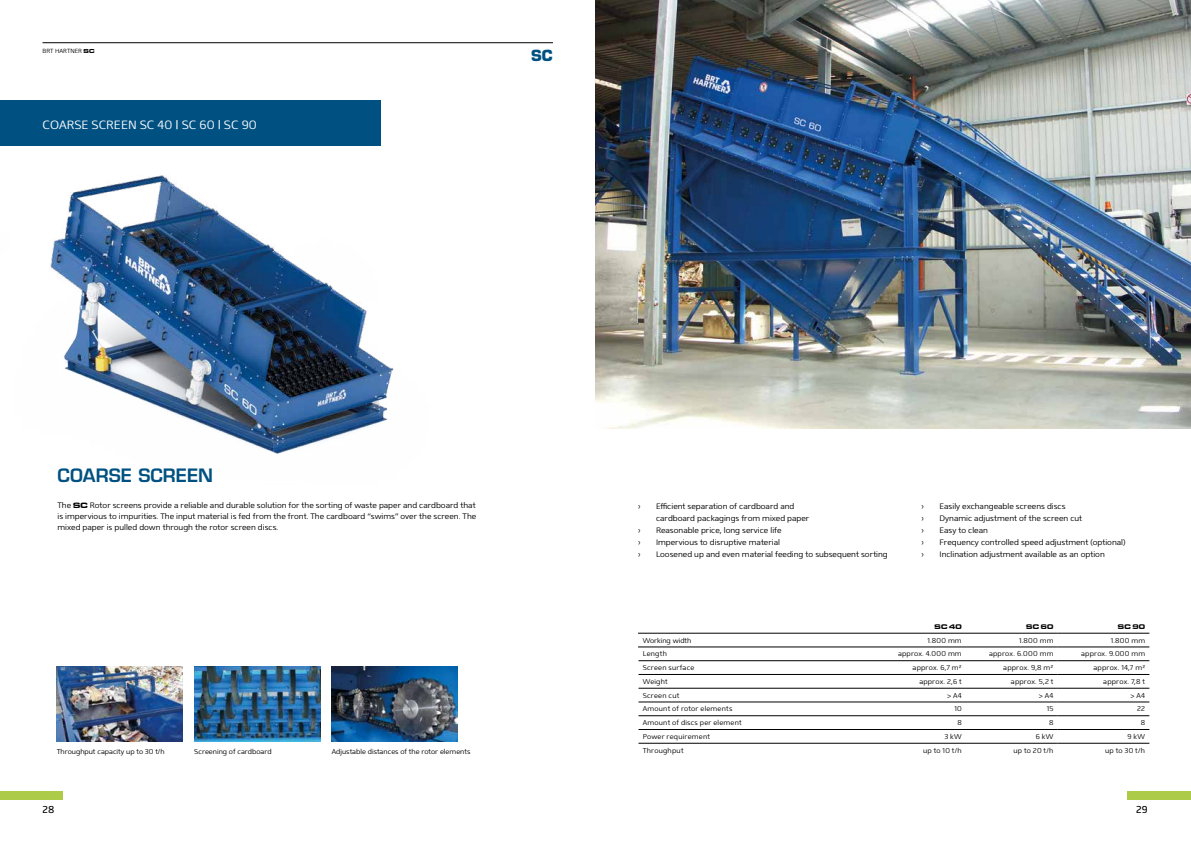
<style>
.page{position:relative;width:1191px;height:842px;background:#fff}
.page>*{position:absolute;margin:0;border:0;box-sizing:border-box;transform-origin:0 0}
.t1{font:600 18px "Eurostile LT Std";color:#005182}
.t2{font:700 15px "Eurostile LT Std";color:#005182}
.t3{font:300 12px "Mentone";color:#fff}
.t4{font:10px "Mentone";color:#000}
.t5{font:300 8px/11px "Mentone";color:#000;text-align:justify}
.t6{font:300 7px "Mentone";letter-spacing:.025em;color:#000}
.t7{font:300 7px "Mentone";color:#000}
.t8{font:700 expanded 7px "Eurostile MN";letter-spacing:.03em;color:#000}
.t9{font:300 6px "Mentone";color:#000}
.s1{font-family:"Eurostile MN";font-weight:700;font-stretch:expanded}
.s2{font-weight:400}
</style>
<div class="page">
<hr style="left:43px;top:43px;width:510px;height:1px;background:#000">
<div style="left:1127px;top:791px;width:64px;height:8px;background:#accb48"></div>
<div style="left:0;top:791px;width:63px;height:8px;background:#accb48"></div>
<img style="left:595px;top:0;width:596px;height:428px">
<img style="left:194px;top:666px;width:126px;height:75px">
<img style="left:57px;top:666px;width:126px;height:75px">
<img style="left:332px;top:666px;width:126px;height:75px">
<div style="left:0;top:100px;width:381px;height:45px;background:#005182"></div>
<img style="left:50px;top:175px;width:344px;height:279px">
<hr style="left:638px;top:633px;width:156px;height:1px;background:#000">
<hr style="left:638px;top:647px;width:156px;height:1px;background:#000">
<hr style="left:794px;top:633px;width:172px;height:1px;background:#000">
<hr style="left:966px;top:633px;width:91px;height:1px;background:#000">
<hr style="left:1057px;top:633px;width:92px;height:1px;background:#000">
<hr style="left:794px;top:647px;width:172px;height:1px;background:#000">
<hr style="left:966px;top:647px;width:91px;height:1px;background:#000">
<hr style="left:1057px;top:647px;width:92px;height:1px;background:#000">
<hr style="left:638px;top:660px;width:156px;height:1px;background:#000">
<hr style="left:794px;top:660px;width:172px;height:1px;background:#000">
<hr style="left:966px;top:660px;width:91px;height:1px;background:#000">
<hr style="left:1057px;top:660px;width:92px;height:1px;background:#000">
<hr style="left:638px;top:674px;width:156px;height:1px;background:#000">
<hr style="left:794px;top:674px;width:172px;height:1px;background:#000">
<hr style="left:966px;top:674px;width:91px;height:1px;background:#000">
<hr style="left:1057px;top:674px;width:92px;height:1px;background:#000">
<hr style="left:638px;top:688px;width:156px;height:1px;background:#000">
<hr style="left:794px;top:688px;width:172px;height:1px;background:#000">
<hr style="left:966px;top:688px;width:91px;height:1px;background:#000">
<hr style="left:1057px;top:688px;width:92px;height:1px;background:#000">
<hr style="left:638px;top:702px;width:156px;height:1px;background:#000">
<hr style="left:794px;top:702px;width:172px;height:1px;background:#000">
<hr style="left:966px;top:702px;width:91px;height:1px;background:#000">
<hr style="left:1057px;top:702px;width:92px;height:1px;background:#000">
<hr style="left:638px;top:715px;width:156px;height:1px;background:#000">
<hr style="left:794px;top:715px;width:172px;height:1px;background:#000">
<hr style="left:966px;top:715px;width:91px;height:1px;background:#000">
<hr style="left:1057px;top:715px;width:92px;height:1px;background:#000">
<hr style="left:638px;top:729px;width:156px;height:1px;background:#000">
<hr style="left:794px;top:729px;width:172px;height:1px;background:#000">
<hr style="left:966px;top:729px;width:91px;height:1px;background:#000">
<hr style="left:1057px;top:729px;width:92px;height:1px;background:#000">
<hr style="left:638px;top:743px;width:156px;height:1px;background:#000">
<hr style="left:794px;top:743px;width:172px;height:1px;background:#000">
<hr style="left:966px;top:743px;width:91px;height:1px;background:#000">
<hr style="left:1057px;top:743px;width:92px;height:1px;background:#000">
<p class="t9" style="left:43px;top:47px;width:53px">BRT HARTNER <span class="s1">SC</span></p>
<h2 class="t2" style="left:531px;top:46px;width:23px">SC</h2>
<h3 class="t3" style="left:43px;top:118px;width:216px">COARSE SCREEN SC 40 <span class="s2">|</span> SC 60 <span class="s2">|</span> SC 90</h3>
<h1 class="t1" style="left:58px;top:464px;width:157px">COARSE SCREEN</h1>
<p class="t5" style="left:58px;top:499px;width:420px">The <span class="s1">SC</span> Rotor screens provide a reliable and durable solution for the sorting of waste paper and cardboard that is impervious to impurities. The input material is fed from the front. The cardboard “swims” over the screen. The mixed paper is pulled down through the rotor screen discs.</p>
<p class="t5" style="left:638px;top:501px;width:4px">›</p>
<p class="t5" style="left:656px;top:500px;width:155px;line-height:12px">Efficient separation of cardboard and cardboard packagings from mixed paper</p>
<p class="t5" style="left:638px;top:525px;width:4px">›</p>
<p class="t5" style="left:656px;top:525px;width:127px">Reasonable price, long service life</p>
<p class="t5" style="left:638px;top:537px;width:4px">›</p>
<p class="t5" style="left:656px;top:537px;width:125px">Impervious to disruptive material</p>
<p class="t5" style="left:638px;top:549px;width:4px">›</p>
<p class="t5" style="left:656px;top:549px;width:233px">Loosened up and even material feeding to subsequent sorting</p>
<p class="t5" style="left:921px;top:500px;width:4px">›</p>
<p class="t5" style="left:939px;top:500px;width:127px">Easily exchangeable screens discs</p>
<p class="t5" style="left:921px;top:512px;width:4px">›</p>
<p class="t5" style="left:939px;top:512px;width:144px">Dynamic adjustment of the screen cut</p>
<p class="t5" style="left:921px;top:524px;width:4px">›</p>
<p class="t5" style="left:939px;top:524px;width:50px">Easy to clean</p>
<p class="t5" style="left:921px;top:536px;width:4px">›</p>
<p class="t5" style="left:939px;top:536px;width:187px">Frequency controlled speed adjustment (optional)</p>
<p class="t5" style="left:921px;top:548px;width:4px">›</p>
<p class="t5" style="left:939px;top:548px;width:167px">Inclination adjustment available as an option</p>
<p class="t8" style="left:934px;top:622px;width:29px">SC 40</p>
<p class="t8" style="left:1026px;top:622px;width:29px">SC 60</p>
<p class="t8" style="left:1117px;top:622px;width:29px">SC 90</p>
<p class="t7" style="left:57px;top:747px;width:109px">Throughput capacity up to 30 t/h</p>
<p class="t7" style="left:194px;top:747px;width:79px">Screening of cardboard</p>
<p class="t7" style="left:332px;top:747px;width:140px">Adjustable distances of the rotor elements</p>
<p class="t7" style="left:643px;top:636px;width:50px">Working width</p>
<p class="t6" style="left:927px;top:636px;width:36px">1.800 mm</p>
<p class="t6" style="left:1019px;top:636px;width:36px">1.800 mm</p>
<p class="t6" style="left:1110px;top:636px;width:36px">1.800 mm</p>
<p class="t6" style="left:643px;top:650px;width:26px">Length</p>
<p class="t6" style="left:898px;top:650px;width:65px">approx. 4.000 mm</p>
<p class="t6" style="left:989px;top:650px;width:66px">approx. 6.000 mm</p>
<p class="t6" style="left:1081px;top:650px;width:65px">approx. 9.000 mm</p>
<p class="t6" style="left:643px;top:663px;width:53px">Screen surface</p>
<p class="t6" style="left:912px;top:663px;width:51px">approx. 6,7 m²</p>
<p class="t6" style="left:1003px;top:663px;width:52px">approx. 9,8 m²</p>
<p class="t6" style="left:1093px;top:663px;width:53px">approx. 14,7 m²</p>
<p class="t6" style="left:643px;top:677px;width:27px">Weight</p>
<p class="t6" style="left:919px;top:677px;width:44px">approx. 2,6 t</p>
<p class="t6" style="left:1011px;top:677px;width:44px">approx. 5,2 t</p>
<p class="t6" style="left:1103px;top:677px;width:43px">approx. 7,8 t</p>
<p class="t6" style="left:643px;top:691px;width:38px">Screen cut</p>
<p class="t6" style="left:947px;top:691px;width:16px">&gt; A4</p>
<p class="t6" style="left:1038px;top:691px;width:16px">&gt; A4</p>
<p class="t6" style="left:1130px;top:691px;width:16px">&gt; A4</p>
<p class="t6" style="left:643px;top:705px;width:91px">Amount of rotor elements</p>
<p class="t6" style="left:954px;top:705px;width:9px">10</p>
<p class="t6" style="left:1046px;top:705px;width:8px">15</p>
<p class="t6" style="left:1137px;top:705px;width:10px">22</p>
<p class="t6" style="left:643px;top:719px;width:100px">Amount of discs per element</p>
<p class="t6" style="left:957px;top:719px;width:6px">8</p>
<p class="t6" style="left:1049px;top:719px;width:6px">8</p>
<p class="t6" style="left:1140px;top:719px;width:6px">8</p>
<p class="t6" style="left:643px;top:732px;width:69px">Power requirement</p>
<p class="t6" style="left:944px;top:732px;width:19px">3 kW</p>
<p class="t6" style="left:1035px;top:732px;width:19px">6 kW</p>
<p class="t6" style="left:1127px;top:732px;width:19px">9 kW</p>
<p class="t6" style="left:643px;top:746px;width:42px">Throughput</p>
<p class="t6" style="left:923px;top:746px;width:40px">up to 10 t/h</p>
<p class="t6" style="left:1013px;top:746px;width:41px">up to 20 t/h</p>
<p class="t6" style="left:1105px;top:746px;width:41px">up to 30 t/h</p>
<p class="t4" style="left:43px;top:803px;width:13px">28</p>
<p class="t4" style="left:1136px;top:803px;width:13px">29</p>
</div>
